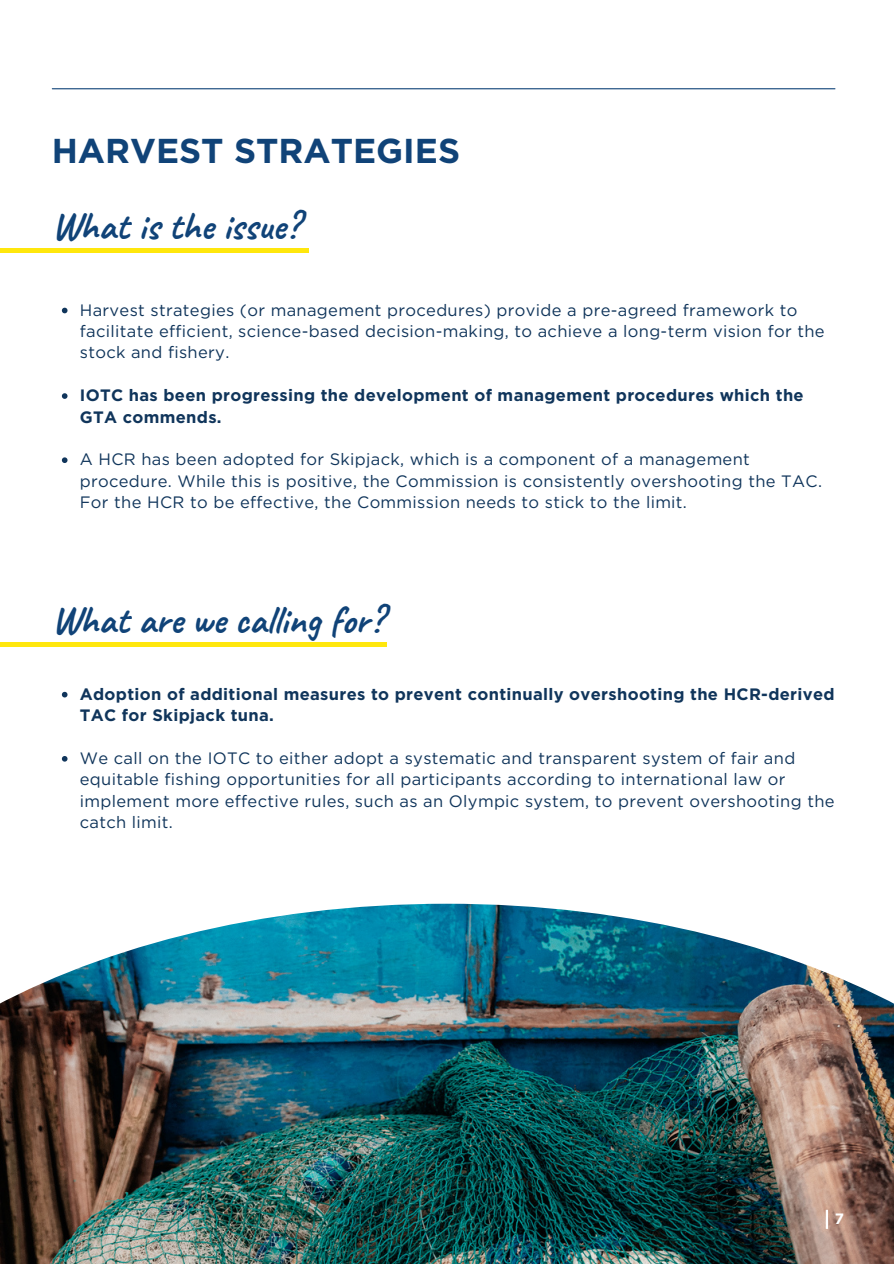
<style>
.page{position:relative;width:894px;height:1264px;background:#fff}
.page>*{position:absolute;margin:0;border:0;box-sizing:border-box;transform-origin:0 0}
.t1{font:700 39px "Caveat";color:#104378}
.t2{font:700 34.5px "Gotham";color:#104378}
.t3{font:16.5px/21.3px "Gotham";letter-spacing:.02em;color:#10355b}
.t4{font:700 16.5px/21.3px "Gotham";letter-spacing:.02em;color:#10355b}
.t5{font:700 15px "Gotham";color:#fff}
</style>
<div class="page">
<hr style="left:52px;top:88px;width:782px;height:1px;background:#104378">
<hr style="left:0;top:249px;width:308px;height:4px;background:#ffe70d">
<div style="left:0;top:642px;width:387px;height:5px;background:#ffe70d"></div>
<img style="left:0;top:903px;width:893px;height:360px">
<svg style="left:825px;top:1209px;width:2px;height:19px"></svg>
<svg style="left:62px;top:308px;width:5px;height:5px"></svg>
<svg style="left:62px;top:393px;width:5px;height:6px"></svg>
<svg style="left:62px;top:457px;width:5px;height:6px"></svg>
<svg style="left:62px;top:692px;width:5px;height:5px"></svg>
<svg style="left:62px;top:756px;width:5px;height:5px"></svg>
<p class="t2" style="left:52px;top:135px;width:410px">HARVEST STRATEGIES</p>
<h2 class="t1" style="left:52px;top:201px;width:249px">What is the issue?</h2>
<h1 class="t3" style="left:80px;top:299px;width:746px">Harvest strategies (or management procedures) provide a pre-agreed framework to facilitate efficient, science-based decision-making, to achieve a long-term vision for the stock and fishery.</h1>
<p class="t4" style="left:80px;top:384px;width:725px">IOTC has been progressing the development of management procedures which the<br>GTA commends.</p>
<p class="t3" style="left:80px;top:448px;width:743px">A HCR has been adopted for Skipjack, which is a component of a management procedure. While this is positive, the Commission is consistently overshooting the TAC.<br>For the HCR to be effective, the Commission needs to stick to the limit.</p>
<h1 class="t1" style="left:52px;top:595px;width:333px">What are we calling for?</h1>
<p class="t4" style="left:80px;top:683px;width:756px">Adoption of additional measures to prevent continually overshooting the HCR-derived<br>TAC for Skipjack tuna.</p>
<p class="t3" style="left:80px;top:747px;width:756px">We call on the IOTC to either adopt a systematic and transparent system of fair and equitable fishing opportunities for all participants according to international law or implement more effective rules, such as an Olympic system, to prevent overshooting the catch limit.</p>
<p class="t5" style="left:834px;top:1212px;width:11px">7</p>
</div>
